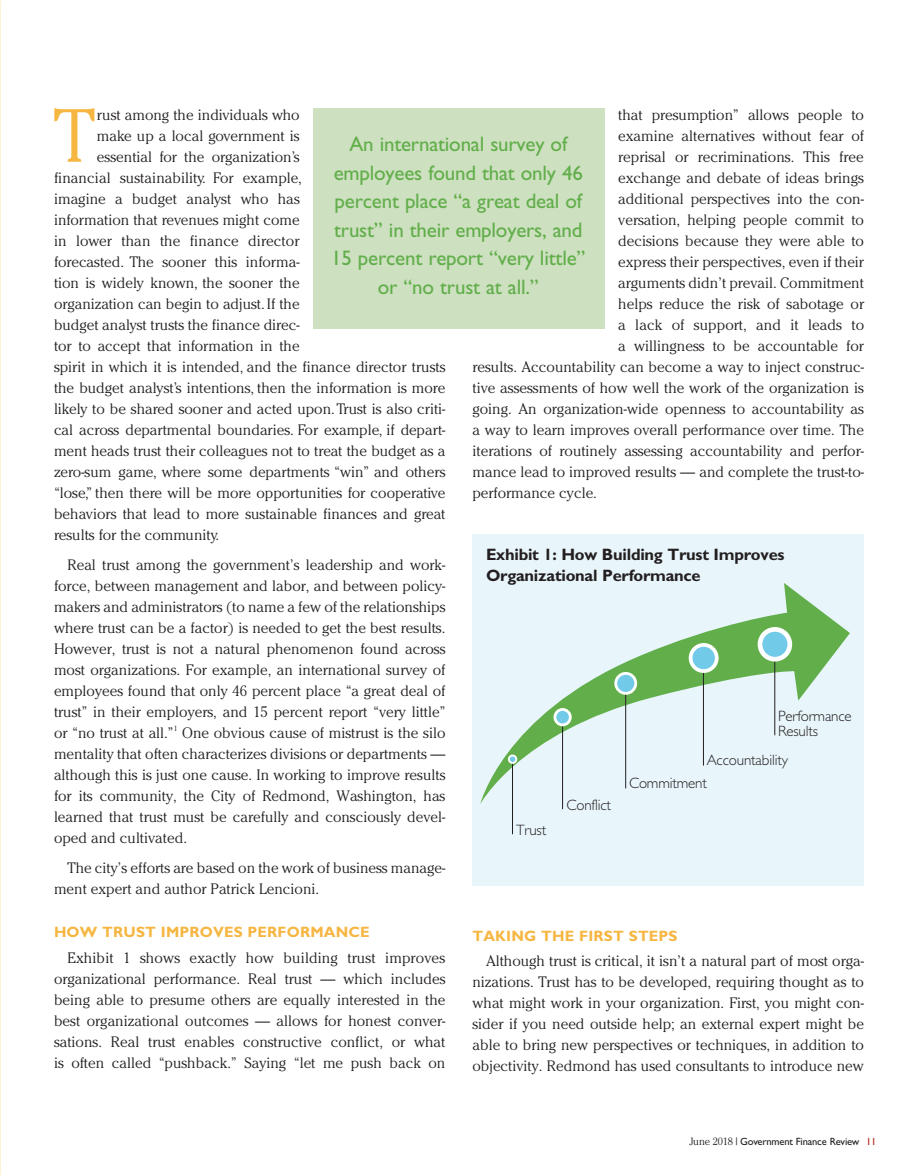
<style>
.page{position:relative;width:918px;height:1175px;background:#fff}
.page>*{position:absolute;margin:0;border:0;box-sizing:border-box;transform-origin:0 0}
.t1{font:300 74.7px "Cheltenham";color:#f6b642}
.t2{font:21px/28.5px "Gill Sans";letter-spacing:-.01em;color:#61ae4a;text-align:center}
.t3{font:700 16.5px/21px "Gill Sans";letter-spacing:-.015em;color:#231f20}
.t4{font:300 15px/21px "Cheltenham";color:#231f20;text-align:justify}
.t5{font:300 15px/15px "Gill Sans";letter-spacing:-.01em;color:#231f20}
.t6{font:700 15px "Gill Sans";letter-spacing:.01em;color:#f6b642}
.t7{font:10.5px "Gill Sans";letter-spacing:-.015em;color:#231f20}
.t8{font:300 7.5px "Cheltenham";color:#231f20}
.s1{font-family:"Cheltenham";font-weight:300}
.s2{color:#b32317}
</style>
<div class="page">
<div style="left:313px;top:108px;width:292px;height:221px;background:#cde0c0"></div>
<div style="left:472px;top:534px;width:392px;height:351px;background:#e8f5fa"></div>
<svg style="left:480px;top:583px;width:370px;height:221px"></svg>
<hr style="left:512px;top:759px;width:1px;height:75px;background:#231f20">
<div style="left:509px;top:755px;width:7px;height:8px;background:#70cae8;border-radius:50%"></div>
<div style="left:508px;top:754px;width:9px;height:10px;border:2px solid #fff;border-radius:50%"></div>
<hr style="left:562px;top:718px;width:1px;height:91px;background:#231f20">
<hr style="left:625px;top:686px;width:1px;height:102px;background:#231f20">
<hr style="left:703px;top:664px;width:1px;height:101px;background:#231f20">
<hr style="left:775px;top:652px;width:1px;height:83px;background:#231f20">
<div style="left:691px;top:645px;width:26px;height:26px;background:#70cae8;border-radius:50%"></div>
<div style="left:689px;top:643px;width:30px;height:30px;border:4px solid #fff;border-radius:50%"></div>
<div style="left:616px;top:673px;width:20px;height:20px;background:#70cae8;border-radius:50%"></div>
<div style="left:614px;top:672px;width:23px;height:22px;border:3px solid #fff;border-radius:50%"></div>
<div style="left:555px;top:709px;width:15px;height:16px;background:#70cae8;border-radius:50%"></div>
<div style="left:554px;top:708px;width:18px;height:18px;border:3px solid #fff;border-radius:50%"></div>
<div style="left:760px;top:629px;width:30px;height:30px;background:#70cae8;border-radius:50%"></div>
<div style="left:758px;top:627px;width:34px;height:34px;border:5px solid #fff;border-radius:50%"></div>
<h1 class="t1" style="left:54px;top:93px;width:42px">T</h1>
<p class="t4" style="left:97px;top:104px;width:204px">rust among the individuals who</p>
<p class="t4" style="left:618px;top:104px;width:247px">that presumption” allows people to</p>
<p class="t4" style="left:618px;top:125px;width:247px">examine alternatives without fear of</p>
<p class="t4" style="left:618px;top:146px;width:247px">reprisal or recriminations. This free</p>
<p class="t4" style="left:618px;top:167px;width:247px">exchange and debate of ideas brings</p>
<p class="t4" style="left:618px;top:188px;width:247px">additional perspectives into the con-</p>
<p class="t4" style="left:618px;top:209px;width:247px">versation, helping people commit to</p>
<p class="t4" style="left:618px;top:230px;width:247px">decisions because they were able to</p>
<p class="t4" style="left:618px;top:251px;width:247px">express their perspectives, even if their</p>
<p class="t4" style="left:618px;top:272px;width:247px">arguments didn’t prevail. Commitment</p>
<p class="t4" style="left:618px;top:293px;width:247px">helps reduce the risk of sabotage or</p>
<p class="t4" style="left:618px;top:314px;width:247px">a lack of support, and it leads to</p>
<p class="t4" style="left:618px;top:335px;width:247px">a willingness to be accountable for</p>
<p class="t4" style="left:473px;top:356px;width:393px">results. Accountability can become a way to inject construc-</p>
<p class="t4" style="left:473px;top:377px;width:393px">tive assessments of how well the work of the organization is</p>
<p class="t4" style="left:473px;top:398px;width:393px">going. An organization-wide openness to accountability as</p>
<p class="t4" style="left:473px;top:419px;width:393px">a way to learn improves overall performance over time. The</p>
<p class="t4" style="left:473px;top:440px;width:393px">iterations of routinely assessing accountability and perfor-</p>
<p class="t4" style="left:473px;top:461px;width:393px">mance lead to improved results — and complete the trust-to-</p>
<p class="t4" style="left:473px;top:482px;width:126px">performance cycle.</p>
<p class="t4" style="left:97px;top:125px;width:204px">make up a local government is</p>
<p class="t4" style="left:97px;top:146px;width:204px">essential for the organization’s</p>
<p class="t4" style="left:54px;top:167px;width:249px">financial sustainability. For example,</p>
<p class="t4" style="left:54px;top:188px;width:247px">imagine a budget analyst who has</p>
<p class="t4" style="left:54px;top:209px;width:247px">information that revenues might come</p>
<p class="t4" style="left:54px;top:230px;width:247px">in lower than the finance director</p>
<p class="t4" style="left:54px;top:251px;width:247px">forecasted. The sooner this informa-</p>
<p class="t4" style="left:54px;top:272px;width:247px">tion is widely known, the sooner the</p>
<p class="t4" style="left:54px;top:293px;width:247px">organization can begin to adjust. If the</p>
<p class="t4" style="left:54px;top:314px;width:247px">budget analyst trusts the finance direc-</p>
<p class="t4" style="left:54px;top:335px;width:247px">tor to accept that information in the</p>
<p class="t4" style="left:54px;top:356px;width:393px">spirit in which it is intended, and the finance director trusts</p>
<p class="t4" style="left:54px;top:377px;width:393px">the budget analyst’s intentions, then the information is more</p>
<p class="t4" style="left:54px;top:398px;width:393px">likely to be shared sooner and acted upon. Trust is also criti-</p>
<p class="t4" style="left:54px;top:419px;width:393px">cal across departmental boundaries. For example, if depart-</p>
<p class="t4" style="left:54px;top:440px;width:393px">ment heads trust their colleagues not to treat the budget as a</p>
<p class="t4" style="left:54px;top:461px;width:393px">zero-sum game, where some departments “win” and others</p>
<p class="t4" style="left:54px;top:482px;width:393px">“lose,” then there will be more opportunities for cooperative</p>
<p class="t4" style="left:54px;top:503px;width:393px">behaviors that lead to more sustainable finances and great</p>
<p class="t4" style="left:54px;top:524px;width:167px">results for the community.</p>
<p class="t4" style="left:54px;top:554px;width:393px;text-indent:14px">Real trust among the government’s leadership and work&shy;force, between management and labor, and between policy&shy;makers and administrators (to name a few of the relationships where trust can be a factor) is needed to get the best results.<br>However, trust is not a natural phenomenon found across most organizations. For example, an international survey of employees found that only 46 percent place “a great deal of trust” in their employers, and 15 percent report “very little” or “no trust at all.”</p>
<h2 class="t2" style="left:331px;top:130px;width:256px">An international survey of employees found that only 46 percent place “a great deal of trust” in their employers, and<br>15 percent report “very little” or “no trust at all.”</h2>
<p class="t3" style="left:486px;top:544px;width:300px">Exhibit 1: How Building Trust Improves<br>Organizational Performance</p>
<p class="t5" style="left:778px;top:708px;width:75px">Performance<br>Results</p>
<p class="t5" style="left:707px;top:753px;width:83px">Accountability</p>
<p class="t8" style="left:174px;top:724px;width:5px">1</p>
<p class="t4" style="left:54px;top:722px;width:393px;text-indent:128px">One obvious cause of mistrust is the silo mentality that often characterizes divisions or departments — although this is just one cause. In working to improve results for its community, the City of Redmond, Washington, has learned that trust must be carefully and consciously devel&shy;oped and cultivated.</p>
<p class="t4" style="left:54px;top:857px;width:393px;text-indent:14px">The city’s efforts are based on the work of business manage&shy;ment expert and author Patrick Lencioni.</p>
<p class="t6" style="left:54px;top:923px;width:317px">HOW TRUST IMPROVES PERFORMANCE</p>
<p class="t4" style="left:54px;top:947px;width:393px;text-indent:14px">Exhibit 1 shows exactly how building trust improves organizational performance. Real trust — which includes being able to presume others are equally interested in the best organizational outcomes — allows for honest conver&shy;sations. Real trust enables constructive conflict, or what is often called “pushback.” Saying “let me push back on</p>
<p class="t5" style="left:629px;top:775px;width:80px">Commitment</p>
<p class="t5" style="left:566px;top:797px;width:46px">Conflict</p>
<p class="t5" style="left:516px;top:822px;width:32px">Trust</p>
<p class="t6" style="left:473px;top:926px;width:207px">TAKING THE FIRST STEPS</p>
<p class="t4" style="left:473px;top:950px;width:393px;text-indent:14px">Although trust is critical, it isn’t a natural part of most orga&shy;nizations. Trust has to be developed, requiring thought as to what might work in your organization. First, you might con&shy;sider if you need outside help; an external expert might be able to bring new perspectives or techniques, in addition to objectivity. Redmond has used consultants to introduce new</p>
<p class="t7" style="left:689px;top:1135px;width:189px"><span class="s1">June 2018 |</span> Government Finance Review <span class="s2">11</span></p>
</div>
